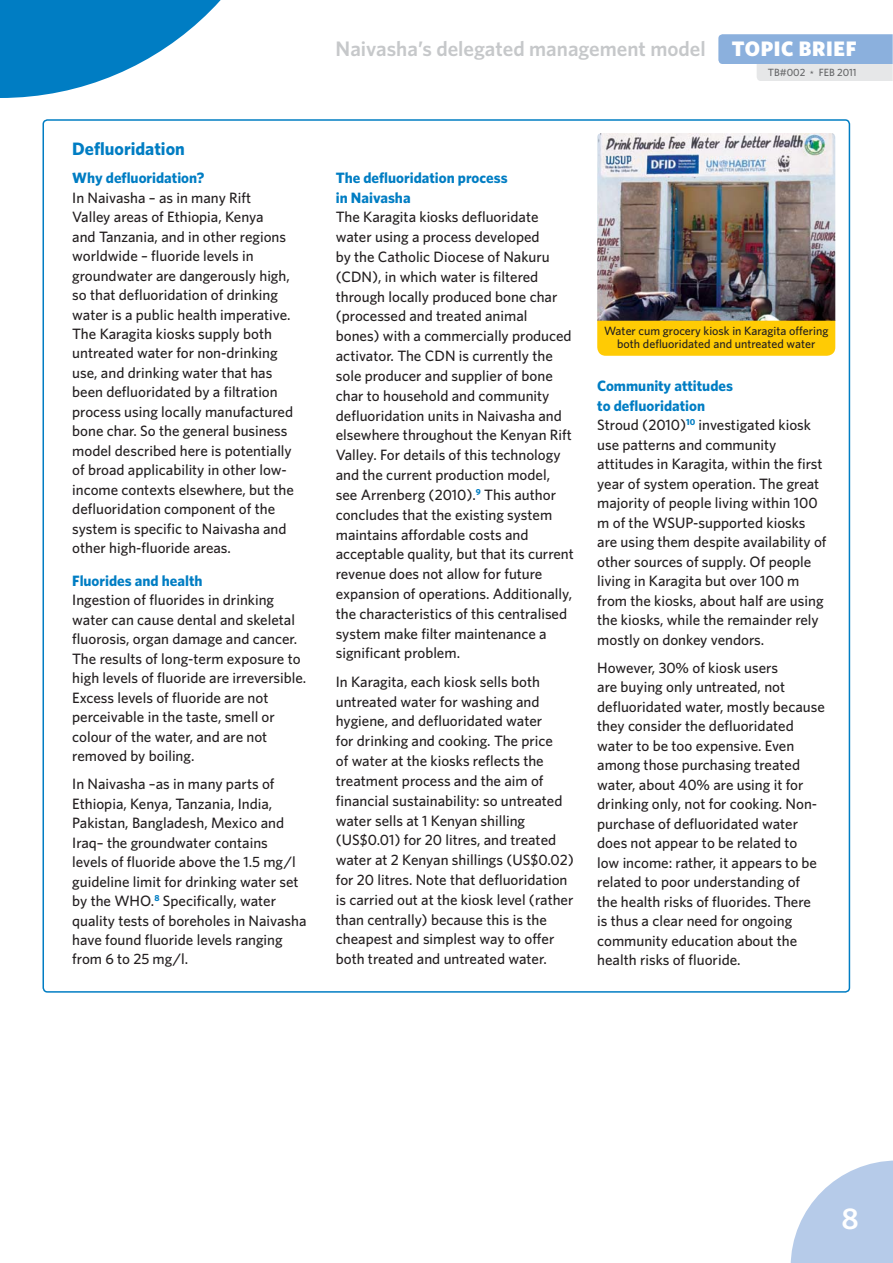
<style>
.page{position:relative;width:893px;height:1263px;background:#fff}
.page>*{position:absolute;margin:0;border:0;box-sizing:border-box;transform-origin:0 0}
.t1{font:600 30px "Whitney";color:#fff}
.t2{font:600 21px "Whitney";color:#c6c8ca}
.t3{font:900 21px "Whitney";letter-spacing:.03em;color:#fff}
.t4{font:700 18px "Whitney";color:#007dc3}
.t5{font:500 15px/19.5px "Whitney";color:#231f20}
.t6{font:700 15px/19.5px "Whitney";color:#007dc3}
.t7{font:500 12px/13.5px "Whitney";color:#231f20;text-align:center}
.t8{font:500 10.5px "Whitney";color:#636466}
.s1{font-weight:700;color:#007dc3}
</style>
<div class="page">
<svg style="left:791px;top:1161px;width:102px;height:102px"></svg>
<svg style="left:718px;top:34px;width:175px;height:47px;background:#aec6e3"></svg>
<svg style="left:0;top:0;width:221px;height:98px"></svg>
<img style="left:597px;top:133px;width:238px;height:188px">
<div style="left:597px;top:321px;width:238px;height:35px;background:#ffcb04"></div>
<p class="t4" style="left:72px;top:142px;width:114px">Defluoridation</p>
<p class="t6" style="left:72px;top:169px;width:134px">Why defluoridation?</p>
<p class="t5" style="left:72px;top:189px;width:223px">In Naivasha – as in many Rift<br>Valley areas of Ethiopia, Kenya<br>and Tanzania, and in other regions worldwide – fluoride levels in groundwater are dangerously high, so that defluoridation of drinking water is a public health imperative.<br>The Karagita kiosks supply both untreated water for non-drinking use, and drinking water that has been defluoridated by a filtration process using locally manufactured bone char. So the general business model described here is potentially of broad applicability in other low&shy;income contexts elsewhere, but the defluoridation component of the system is specific to Naivasha and other high-fluoride areas.</p>
<p class="t6" style="left:72px;top:572px;width:132px">Fluorides and health</p>
<p class="t5" style="left:72px;top:591px;width:236px">Ingestion of fluorides in drinking water can cause dental and skeletal fluorosis, organ damage and cancer.<br>The results of long-term exposure to high levels of fluoride are irreversible.<br>Excess levels of fluoride are not perceivable in the taste, smell or colour of the water, and are not removed by boiling.</p>
<p class="t5" style="left:72px;top:775px;width:236px">In Naivasha –as in many parts of Ethiopia, Kenya, Tanzania, India, Pakistan, Bangladesh, Mexico and Iraq– the groundwater contains levels of fluoride above the 1.5 mg/l guideline limit for drinking water set by the WHO.<sup>8</sup> Specifically, water quality tests of boreholes in Naivasha have found fluoride levels ranging from 6 to 25 mg/l.</p>
<h2 class="t2" style="left:336px;top:40px;width:372px">Naivasha’s delegated management model</h2>
<h2 class="t3" style="left:732px;top:36px;width:126px">TOPIC BRIEF</h2>
<p class="t8" style="left:768px;top:68px;width:90px">TB#002 * FEB 2011</p>
<p class="t6" style="left:336px;top:169px;width:173px">The defluoridation process in Naivasha</p>
<p class="t5" style="left:336px;top:208px;width:239px">The Karagita kiosks defluoridate water using a process developed<br>by the Catholic Diocese of Nakuru (CDN), in which water is filtered through locally produced bone char (processed and treated animal bones) with a commercially produced activator. The CDN is currently the sole producer and supplier of bone char to household and community defluoridation units in Naivasha and elsewhere throughout the Kenyan Rift Valley. For details of this technology and the current production model, see Arrenberg (2010).<sup>9</sup> This author concludes that the existing system maintains affordable costs and acceptable quality, but that its current revenue does not allow for future expansion of operations. Additionally, the characteristics of this centralised system make filter maintenance a significant problem.</p>
<p class="t5" style="left:336px;top:673px;width:239px">In Karagita, each kiosk sells both untreated water for washing and hygiene, and defluoridated water<br>for drinking and cooking. The price<br>of water at the kiosks reflects the treatment process and the aim of financial sustainability: so untreated water sells at 1 Kenyan shilling (US$0.01) for 20 litres, and treated water at 2 Kenyan shillings (US$0.02) for 20 litres. Note that defluoridation is carried out at the kiosk level (rather than centrally) because this is the cheapest and simplest way to offer both treated and untreated water.</p>
<p class="t7" style="left:604px;top:325px;width:226px">Water cum grocery kiosk in Karagita offering both defluoridated and untreated water</p>
<p class="t5" style="left:597px;top:378px;width:231px"><span class="s1">Community attitudes<br>to defluoridation<br></span>Stroud (2010)<sup>10</sup> investigated kiosk use patterns and community attitudes in Karagita, within the first year of system operation. The great majority of people living within 100 m of the WSUP-supported kiosks are using them despite availability of other sources of supply. Of people living in Karagita but over 100 m from the kiosks, about half are using the kiosks, while the remainder rely mostly on donkey vendors.</p>
<p class="t5" style="left:597px;top:659px;width:229px">However, 30% of kiosk users<br>are buying only untreated, not defluoridated water, mostly because they consider the defluoridated water to be too expensive. Even among those purchasing treated water, about 40% are using it for drinking only, not for cooking. Non&shy;purchase of defluoridated water does not appear to be related to<br>low income: rather, it appears to be related to poor understanding of<br>the health risks of fluorides. There is thus a clear need for ongoing community education about the health risks of fluoride.</p>
<h1 class="t1" style="left:841px;top:1207px;width:19px">8</h1>
</div>
